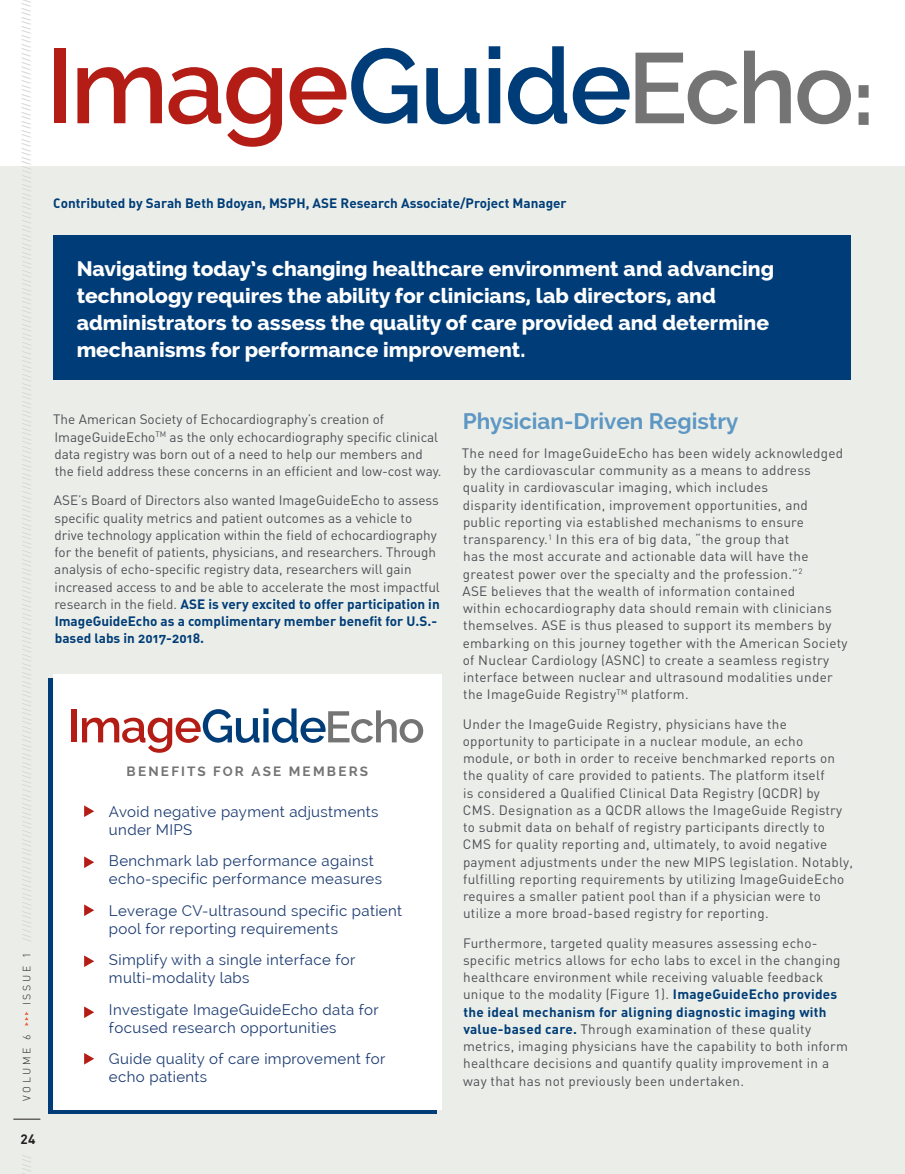
<style>
.page{position:relative;width:905px;height:1174px;background:#fff}
.page>*{position:absolute;margin:0;border:0;box-sizing:border-box;transform-origin:0 0}
.t1{font:800 76.5px "Raleway";color:#737473}
.Body{font:700 22.5px "Raleway";color:#5e97c3}
.Body-2{font:800 21px/27px "Raleway";color:#fff}
.t2{font:15px/18px "Raleway";letter-spacing:.025em;color:#1d3c72}
.Body-3{font:13.5px/17.2px "DIN";letter-spacing:.02em;color:#4d4e56}
.Body-4{font:13.5px/17.2px "DIN";color:#4d4e56}
.t3{font:13.5px "DIN Bold Alternate";color:#003d78}
.t4{font:700 13.5px "Raleway";letter-spacing:.165em;color:#737473}
.t5{font:700 13.5px "DIN";color:#231f20}
.t6{font:300 10.5px "DIN";letter-spacing:.25em;color:#231f20}
.s1{font-family:"DIN Bold Alternate";color:#003d78}
.s2{font-weight:700;color:#003d78}
</style>
<div class="page">
<div style="left:0;top:166px;width:905px;height:1008px;background:#ebeee8"></div>
<div style="left:53px;top:236px;width:798px;height:144px;background:#003d78"></div>
<div style="left:54px;top:48px;width:12px;height:75px;background:#b41d15"></div>
<svg style="left:77px;top:67px;width:85px;height:56px"></svg>
<svg style="left:168px;top:67px;width:114px;height:80px"></svg>
<svg style="left:289px;top:48px;width:128px;height:76px"></svg>
<svg style="left:426px;top:68px;width:53px;height:56px"></svg>
<svg style="left:488px;top:46px;width:12px;height:77px"></svg>
<svg style="left:508px;top:46px;width:121px;height:78px"></svg>
<svg style="left:635px;top:53px;width:102px;height:71px"></svg>
<svg style="left:744px;top:51px;width:46px;height:72px"></svg>
<svg style="left:797px;top:70px;width:54px;height:54px"></svg>
<div style="left:49px;top:678px;width:388px;height:436px;background:#003d78"></div>
<div style="left:53px;top:674px;width:389px;height:435px;background:#fff"></div>
<svg style="left:84px;top:805px;width:10px;height:12px"></svg>
<svg style="left:84px;top:856px;width:10px;height:12px"></svg>
<svg style="left:84px;top:904px;width:10px;height:12px"></svg>
<svg style="left:84px;top:955px;width:10px;height:12px"></svg>
<svg style="left:84px;top:1006px;width:10px;height:12px"></svg>
<svg style="left:84px;top:1053px;width:10px;height:12px"></svg>
<div style="left:72px;top:709px;width:5px;height:33px;background:#b41d15"></div>
<svg style="left:82px;top:708px;width:341px;height:45px"></svg>
<svg style="left:13px;top:1012px;width:27px;height:108px"></svg>
<p class="t1" style="left:853px;top:54px;width:21px">:</p>
<p class="t3" style="left:53px;top:194px;width:515px">Contributed by Sarah Beth Bdoyan, MSPH, ASE Research Associate/Project Manager</p>
<p class="Body-2" style="left:77px;top:255px;width:699px">Navigating today’s changing healthcare environment and advancing technology requires the ability for clinicians, lab directors, and administrators to assess the quality of care provided and determine mechanisms for performance improvement.</p>
<p class="Body-4" style="left:53px;top:411px;width:390px">The American Society of Echocardiography’s creation of ImageGuideEcho<sup>TM</sup> as the only echocardiography specific clinical data registry was born out of a need to help our members and the field address these concerns in an efficient and low-cost way.</p>
<p class="Body-4" style="left:54px;top:492px;width:387px">ASE’s Board of Directors also wanted ImageGuideEcho to assess specific quality metrics and patient outcomes as a vehicle to drive technology application within the field of echocardiography for the benefit of patients, physicians, and researchers. Through analysis of echo-specific registry data, researchers will gain increased access to and be able to accelerate the most impactful research in the field. <span class="s1">ASE is very excited to offer participation in ImageGuideEcho as a complimentary member benefit for U.S.- based labs in 2017-2018.</span></p>
<p class="t6" style="left:19px;top:1005px;width:54px;rotate:-90deg">ISSUE 1</p>
<p class="t6" style="left:20px;top:1005px;width:54px;rotate:-90deg">ISSUE 1</p>
<p class="t6" style="left:19px;top:1101px;width:68px;rotate:-90deg">VOLUME 6</p>
<p class="t6" style="left:20px;top:1101px;width:68px;rotate:-90deg">VOLUME 6</p>
<p class="t5" style="left:21px;top:1130px;width:16px">24</p>
<p class="t4" style="left:127px;top:764px;width:243px">BENEFITS FOR ASE MEMBERS</p>
<p class="t2" style="left:109px;top:802px;width:271px">Avoid negative payment adjustments under MIPS</p>
<p class="t2" style="left:109px;top:852px;width:274px">Benchmark lab performance against echo-specific performance measures</p>
<p class="t2" style="left:109px;top:901px;width:295px">Leverage CV-ultrasound specific patient pool for reporting requirements</p>
<p class="t2" style="left:109px;top:951px;width:248px">Simplify with a single interface for multi-modality labs</p>
<p class="t2" style="left:109px;top:1000px;width:271px">Investigate ImageGuideEcho data for focused research opportunities</p>
<p class="t2" style="left:109px;top:1050px;width:278px">Guide quality of care improvement for echo patients</p>
<p class="Body" style="left:463px;top:408px;width:277px">Physician-Driven Registry</p>
<p class="Body-3" style="left:462px;top:444px;width:387px">The need for ImageGuideEcho has been widely acknowledged by the cardiovascular community as a means to address quality in cardiovascular imaging, which includes<br>disparity identification, improvement opportunities, and public reporting via established mechanisms to ensure transparency.<sup>1</sup> In this era of big data, “the group that<br>has the most accurate and actionable data will have the greatest power over the specialty and the profession.”<sup>2<br></sup>ASE believes that the wealth of information contained<br>within echocardiography data should remain with clinicians themselves. ASE is thus pleased to support its members by embarking on this journey together with the American Society of Nuclear Cardiology (ASNC) to create a seamless registry interface between nuclear and ultrasound modalities under the ImageGuide Registry<sup>TM</sup> platform.</p>
<p class="Body-3" style="left:462px;top:715px;width:392px">Under the ImageGuide Registry, physicians have the opportunity to participate in a nuclear module, an echo module, or both in order to receive benchmarked reports on the quality of care provided to patients. The platform itself<br>is considered a Qualified Clinical Data Registry (QCDR) by CMS. Designation as a QCDR allows the ImageGuide Registry to submit data on behalf of registry participants directly to CMS for quality reporting and, ultimately, to avoid negative payment adjustments under the new MIPS legislation. Notably, fulfilling reporting requirements by utilizing ImageGuideEcho requires a smaller patient pool than if a physician were to utilize a more broad-based registry for reporting.</p>
<p class="Body-3" style="left:463px;top:934px;width:386px">Furthermore, targeted quality measures assessing echo&shy;specific metrics allows for echo labs to excel in the changing healthcare environment while receiving valuable feedback unique to the modality (Figure 1). <span class="s2">ImageGuideEcho provides the ideal mechanism for aligning diagnostic imaging with value-based care.</span> Through examination of these quality metrics, imaging physicians have the capability to both inform healthcare decisions and quantify quality improvement in a way that has not previously been undertaken.</p>
</div>
